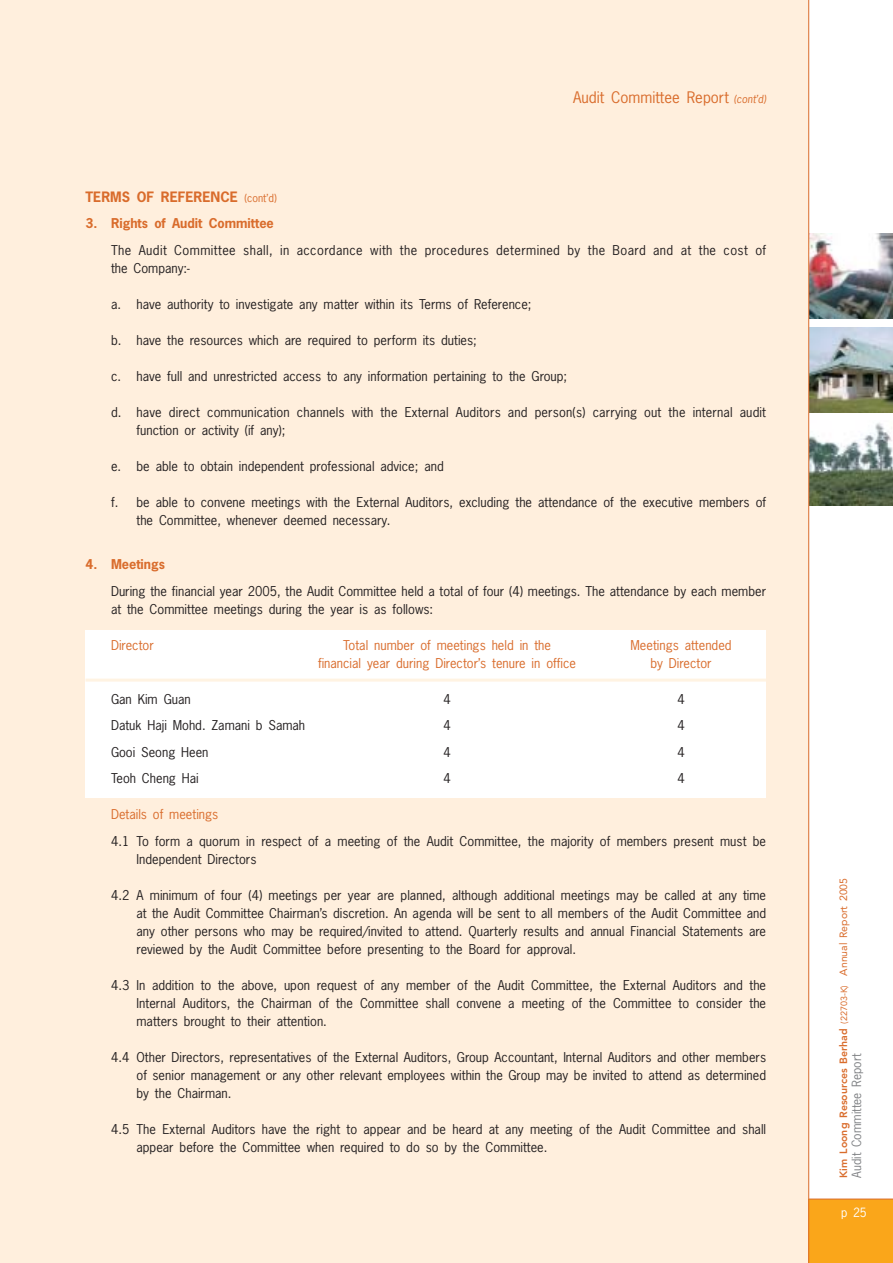
<style>
.page{position:relative;width:893px;height:1263px;background:#fff}
.page>*{position:absolute;margin:0;border:0;box-sizing:border-box;transform-origin:0 0}
.t1{font:15px "News Gothic";color:#d96c2c}
.t2{font:700 13.5px "News Gothic";color:#d96c2c}
.t3{font:12.75px/18px "News Gothic";color:#231f20}
.t4{font:12.75px "News Gothic";color:#d96c2c}
.t5{font:12.75px/18px "News Gothic";letter-spacing:.03em;color:#231f20}
.t6{font:700 12.75px "News Gothic";color:#d96c2c}
.t7{font:12px "News Gothic";color:#808285}
.t8{font:12px "News Gothic";color:#fff}
.t9{font:800 10.5px "Avenir";color:#d96c2c}
.s1{font-style:italic;font-size:10.5px}
.s2{font-weight:400;font-size:10.5px}
.s3{font-weight:400;font-size:9px}
.s4{font-weight:400}
</style>
<div class="page">
<img style="left:809px;top:234px;width:83px;height:85px">
<img style="left:809px;top:327px;width:83px;height:85px">
<img style="left:809px;top:421px;width:83px;height:85px">
<div style="left:0;top:0;width:808px;height:1263px;background:#ffefdd"></div>
<div style="left:808px;top:1199px;width:84px;height:64px;background:#faa61a"></div>
<hr style="left:808px;top:0;width:1px;height:1263px;background:#d96c2c">
<hr style="left:808px;top:1199px;width:84px;height:1px;background:#d96c2c">
<div style="left:85px;top:630px;width:681px;height:168px;background:#fff"></div>
<hr style="left:85px;top:679px;width:681px;height:3px;background:#fff3e2">
<p class="t1" style="left:573px;top:91px;width:195px">Audit Committee Report <span class="s1">(cont’d)</span></p>
<p class="t2" style="left:85px;top:191px;width:193px">TERMS OF REFERENCE <span class="s2">(cont’d)</span></p>
<p class="t6" style="left:85px;top:218px;width:190px">3. Rights of Audit Committee</p>
<p class="t5" style="left:111px;top:242px;width:656px">The Audit Committee shall, in accordance with the procedures determined by the Board and at the cost of the Company:-</p>
<p class="t3" style="left:111px;top:296px;width:422px">a. have authority to investigate any matter within its Terms of Reference;</p>
<p class="t3" style="left:111px;top:332px;width:367px">b. have the resources which are required to perform its duties;</p>
<p class="t3" style="left:111px;top:368px;width:458px">c. have full and unrestricted access to any information pertaining to the Group;</p>
<p class="t3" style="left:136px;top:404px;width:631px;text-indent:-25px">d. have direct communication channels with the External Auditors and person(s) carrying out the internal audit function or activity (if any);</p>
<p class="t3" style="left:111px;top:458px;width:334px">e. be able to obtain independent professional advice; and</p>
<p class="t3" style="left:136px;top:494px;width:631px;text-indent:-25px">f. be able to convene meetings with the External Auditors, excluding the attendance of the executive members of the Committee, whenever deemed necessary.</p>
<p class="t6" style="left:85px;top:559px;width:81px">4. Meetings</p>
<p class="t3" style="left:111px;top:583px;width:656px">During the financial year 2005, the Audit Committee held a total of four (4) meetings. The attendance by each member at the Committee meetings during the year is as follows:</p>
<p class="t4" style="left:111px;top:640px;width:44px">Director</p>
<p class="t4" style="left:343px;top:640px;width:209px">Total number of meetings held in the</p>
<p class="t4" style="left:630px;top:640px;width:103px">Meetings attended</p>
<p class="t4" style="left:318px;top:658px;width:259px">financial year during Director’s tenure in office</p>
<p class="t4" style="left:650px;top:658px;width:63px">by Director</p>
<p class="t3" style="left:111px;top:691px;width:81px">Gan Kim Guan</p>
<p class="t3" style="left:443px;top:691px;width:9px">4</p>
<p class="t3" style="left:677px;top:691px;width:9px">4</p>
<p class="t3" style="left:111px;top:718px;width:196px">Datuk Haji Mohd. Zamani b Samah</p>
<p class="t3" style="left:443px;top:718px;width:9px">4</p>
<p class="t3" style="left:677px;top:718px;width:9px">4</p>
<p class="t3" style="left:111px;top:744px;width:99px">Gooi Seong Heen</p>
<p class="t3" style="left:443px;top:744px;width:9px">4</p>
<p class="t3" style="left:677px;top:744px;width:9px">4</p>
<p class="t3" style="left:111px;top:771px;width:89px">Teoh Cheng Hai</p>
<p class="t3" style="left:443px;top:771px;width:9px">4</p>
<p class="t3" style="left:677px;top:771px;width:9px">4</p>
<p class="t4" style="left:111px;top:809px;width:109px">Details of meetings</p>
<p class="t3" style="left:136px;top:833px;width:631px;text-indent:-25px">4.1 To form a quorum in respect of a meeting of the Audit Committee, the majority of members present must be<br>Independent Directors</p>
<p class="t3" style="left:136px;top:887px;width:631px;text-align:justify;text-indent:-25px">4.2 A minimum of four (4) meetings per year are planned, although additional meetings may be called at any time at the Audit Committee Chairman’s discretion. An agenda will be sent to all members of the Audit Committee and any other persons who may be required/invited to attend. Quarterly results and annual Financial Statements are reviewed by the Audit Committee before presenting to the Board for approval.</p>
<p class="t3" style="left:136px;top:977px;width:631px;text-align:justify;text-indent:-25px">4.3 In addition to the above, upon request of any member of the Audit Committee, the External Auditors and the Internal Auditors, the Chairman of the Committee shall convene a meeting of the Committee to consider the matters brought to their attention.</p>
<p class="t3" style="left:136px;top:1049px;width:631px;text-align:justify;text-indent:-25px">4.4 Other Directors, representatives of the External Auditors, Group Accountant, Internal Auditors and other members of senior management or any other relevant employees within the Group may be invited to attend as determined by the Chairman.</p>
<p class="t3" style="left:136px;top:1121px;width:631px;text-indent:-25px">4.5 The External Auditors have the right to appear and be heard at any meeting of the Audit Committee and shall appear before the Committee when required to do so by the Committee.</p>
<p class="t9" style="left:839px;top:1178px;width:301px;rotate:-90deg">Kim Loong Resources Berhad <span class="s3">(22703-K)</span> <span class="s4">Annual Report 2005</span></p>
<p class="t7" style="left:851px;top:1178px;width:126px;rotate:-90deg">Audit Committee Report</p>
<p class="t8" style="left:841px;top:1208px;width:27px">p 25</p>
</div>
